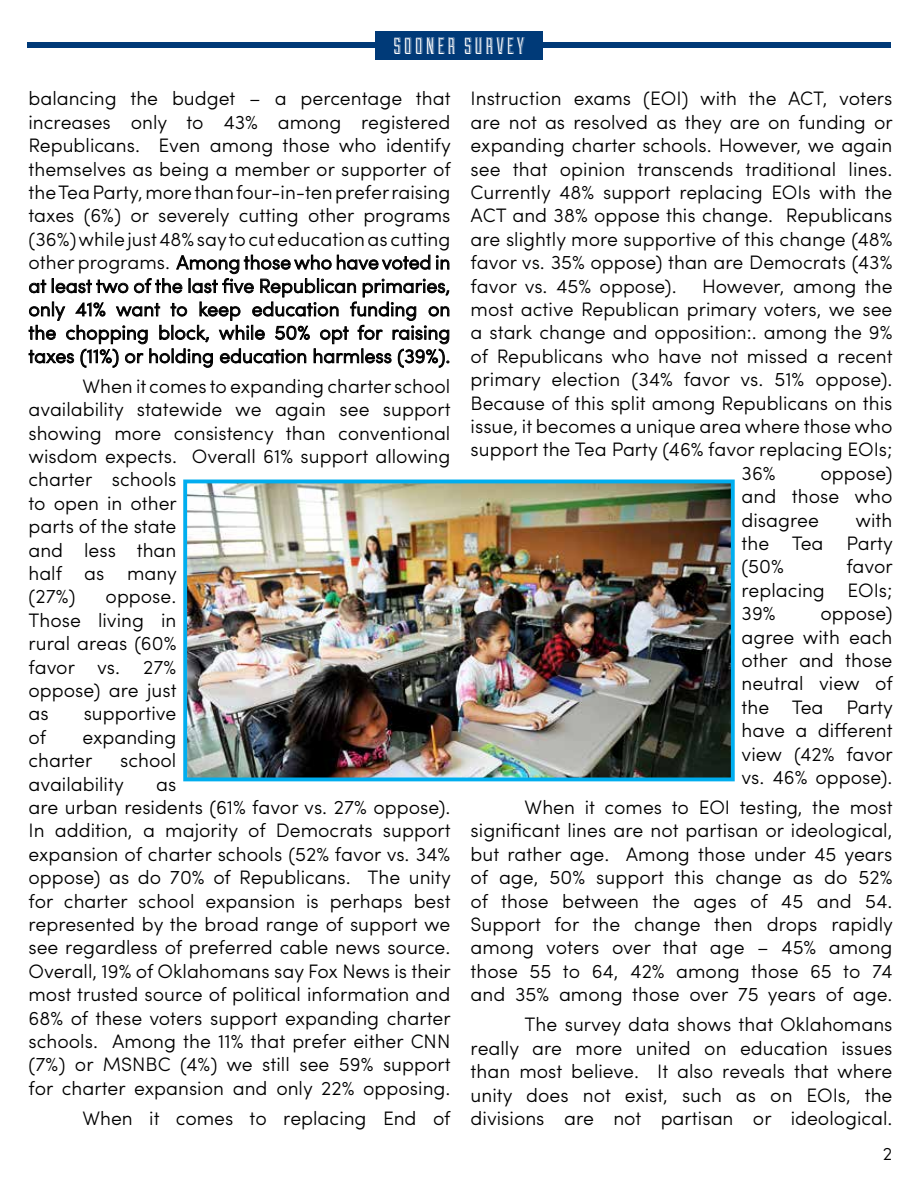
<style>
.page{position:relative;width:918px;height:1188px;background:#fff}
.page>*{position:absolute;margin:0;border:0;box-sizing:border-box;transform-origin:0 0}
.t1{font:24px "Duke";letter-spacing:.12em;color:#fff}
.t2{font:300 19.5px/23.4px "Sofia Pro";color:#000;text-align:justify}
.t3{font:300 18px "Sofia Pro";color:#000}
</style>
<div class="page">
<div style="left:27px;top:42px;width:864px;height:6px;background:#003a78"></div>
<div style="left:375px;top:31px;width:168px;height:29px;background:#003a78"></div>
<svg style="left:28px;top:254px;width:422px;height:114px"></svg>
<img style="left:188px;top:485px;width:542px;height:291px">
<div style="left:183px;top:480px;width:552px;height:301px;border:4px solid #00aeef"></div>
<p class="t1" style="left:393px;top:32px;width:133px">SOONER SURVEY</p>
<p class="t2" style="left:28px;top:86px;width:424px">balancing the budget – a percentage that increases only to 43% among registered Republicans. Even among those who identify themselves as being a member or supporter of the Tea Party, more than four-in-ten prefer raising taxes (6%) or severely cutting other programs (36%) while just 48% say to cut education as cutting other programs. Among those who have voted in at least two of the last five Republican primaries, only 41% want to keep education funding on the chopping block, while 50% opt for raising taxes (11%) or holding education harmless (39%).</p>
<p class="t2" style="left:28px;top:373px;width:424px;text-align:left;text-indent:54px">When it comes to expanding charter school availability statewide we again see support showing more consistency than conventional wisdom expects. Overall 61% support allowing charter schools<br>to open in other<br>parts of the state<br>and less than<br>half as many<br>(27%)</p>
<p class="t2" style="left:471px;top:86px;width:424px">Instruction exams (EOI) with the ACT, voters are not as resolved as they are on funding or expanding charter schools. However, we again see that opinion transcends traditional lines.<br>Currently 48% support replacing EOIs with the ACT and 38% oppose this change. Republicans are slightly more supportive of this change (48% favor vs. 35% oppose) than are Democrats (43% favor vs. 45% oppose).</p>
<p class="t2" style="left:702px;top:273px;width:192px">However, among the</p>
<p class="t2" style="left:471px;top:296px;width:423px">most active Republican primary voters, we see</p>
<p class="t2" style="left:471px;top:320px;width:423px">a stark change and opposition:. among the 9%</p>
<p class="t2" style="left:471px;top:343px;width:424px">of Republicans who have not missed a recent</p>
<p class="t2" style="left:471px;top:366px;width:423px">primary election (34% favor vs. 51% oppose).</p>
<p class="t2" style="left:471px;top:390px;width:423px">Because of this split among Republicans on this</p>
<p class="t2" style="left:471px;top:413px;width:423px">issue, it becomes a unique area where those who</p>
<p class="t2" style="left:471px;top:437px;width:423px">support the Tea Party (46% favor replacing EOIs;</p>
<p class="t2" style="left:742px;top:460px;width:36px">36%</p>
<p class="t2" style="left:742px;top:460px;width:152px;text-indent:79px">oppose) and those who disagree</p>
<p class="t2" style="left:742px;top:507px;width:153px;text-indent:114px">with the Tea Party (50%</p>
<p class="t2" style="left:742px;top:554px;width:153px;text-indent:105px">favor replacing EOIs; 39%</p>
<p class="t2" style="left:28px;top:584px;width:150px;text-indent:77px">oppose.<br>Those living in rural areas (60% favor vs. 27% oppose) are just as</p>
<p class="t2" style="left:742px;top:600px;width:153px;text-indent:79px">oppose) agree with each other and those neutral view of the Tea Party have a different view (42% favor vs. 46% oppose).</p>
<p class="t2" style="left:471px;top:794px;width:424px;text-indent:54px">When it comes to EOI testing, the most significant lines are not partisan or ideological, but rather age. Among those under 45 years of age, 50% support this change as do 52% of those between the ages of 45 and 54.<br>Support for the change then drops rapidly among voters over that age – 45% among those 55 to 64, 42% among those 65 to 74 and 35% among those over 75 years of age.</p>
<p class="t2" style="left:471px;top:1012px;width:423px;text-indent:54px">The survey data shows that Oklahomans really are more united on education issues than most believe. It also reveals that where unity does not exist, such as on EOIs, the divisions are not partisan or ideological.</p>
<p class="t2" style="left:84px;top:701px;width:94px">supportive</p>
<p class="t2" style="left:28px;top:724px;width:19px">of</p>
<p class="t2" style="left:28px;top:724px;width:149px;text-indent:54px">expanding charter</p>
<p class="t2" style="left:28px;top:748px;width:149px;text-indent:92px">school availability</p>
<p class="t2" style="left:28px;top:771px;width:424px;text-align:left;text-indent:128px">as<br>are urban residents (61% favor vs. 27% oppose).<br>In addition, a majority of Democrats support expansion of charter schools (52% favor vs. 34% oppose) as do 70% of Republicans. The unity for charter school expansion is perhaps best represented by the broad range of support we see regardless of preferred cable news source.<br>Overall, 19% of Oklahomans say Fox News is their most trusted source of political information and 68% of these voters support expanding charter schools. Among the 11% that prefer either CNN (7%) or MSNBC (4%) we still see 59% support for charter expansion and only 22% opposing.</p>
<p class="t2" style="left:82px;top:1105px;width:370px">When it comes to replacing End of</p>
<p class="t3" style="left:883px;top:1140px;width:11px">2</p>
</div>
